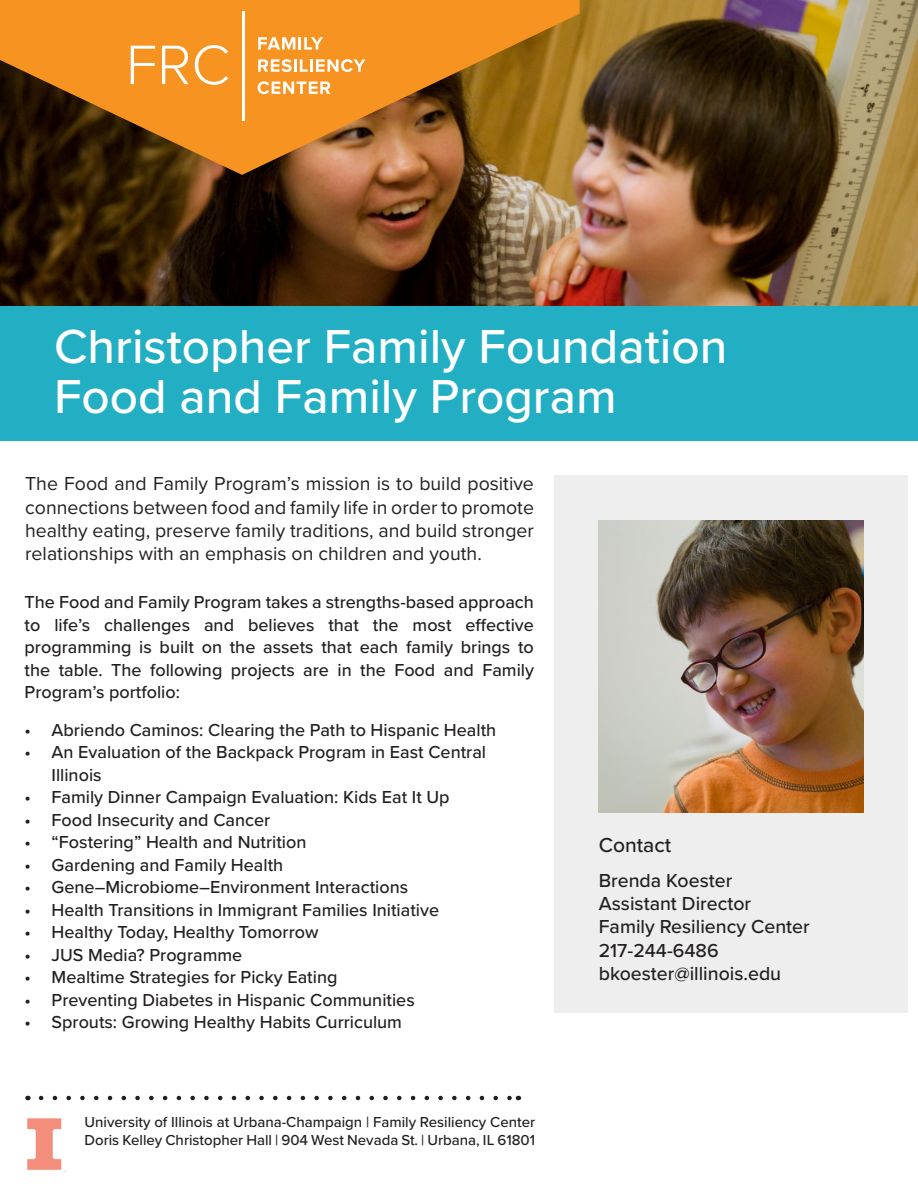
<style>
.page{position:relative;width:918px;height:1188px;background:#fff}
.page>*{position:absolute;margin:0;border:0;box-sizing:border-box;transform-origin:0 0}
.t1{font:500 49.5px/49.5px "Proxima Nova";color:#fff}
.t2{font:500 21px "Proxima Nova";color:#231f20}
.t3{font:19.5px/23.4px "Proxima Nova";color:#231f20;text-align:justify}
.t4{font:500 19.5px/23.4px "Proxima Nova";color:#231f20}
.t5{font:500 18px/22.5px "Proxima Nova";color:#231f20;text-align:justify}
.t6{font:500 15px "Proxima Nova";color:#231f20}
</style>
<div class="page">
<img style="left:0;top:0;width:918px;height:306px">
<svg style="left:0;top:0;width:580px;height:175px;background:#be751e"></svg>
<svg style="left:131px;top:46px;width:24px;height:38px"></svg>
<svg style="left:162px;top:46px;width:27px;height:38px"></svg>
<svg style="left:195px;top:45px;width:33px;height:40px"></svg>
<svg style="left:258px;top:37px;width:65px;height:13px"></svg>
<svg style="left:258px;top:59px;width:107px;height:13px"></svg>
<svg style="left:258px;top:81px;width:72px;height:13px"></svg>
<hr style="left:242px;top:11px;width:3px;height:110px;background:#fff">
<div style="left:0;top:306px;width:918px;height:135px;background:#22afc4"></div>
<div style="left:554px;top:475px;width:354px;height:538px;background:#eeeeef"></div>
<img style="left:599px;top:520px;width:264px;height:292px">
<svg style="left:41px;top:1096px;width:470px;height:4px"></svg>
<img style="left:27px;top:1118px;width:35px;height:52px">
<p class="t1" style="left:54px;top:320px;width:675px">Christopher Family Foundation<br>Food and Family Program</p>
<p class="t3" style="left:25px;top:471px;width:510px">The Food and Family Program’s mission is to build positive connections between food and family life in order to promote healthy eating, preserve family traditions, and build stronger relationships with an emphasis on children and youth.</p>
<p class="t5" style="left:25px;top:590px;width:511px">The Food and Family Program takes a strengths-based approach to life’s challenges and believes that the most effective programming is built on the assets that each family brings to the table. The following projects are in the Food and Family Program’s portfolio:</p>
<p class="t5" style="left:25px;top:718px;width:473px">• Abriendo Caminos: Clearing the Path to Hispanic Health</p>
<p class="t5" style="left:52px;top:740px;width:436px;text-indent:-27px">• An Evaluation of the Backpack Program in East Central<br>Illinois</p>
<p class="t5" style="left:25px;top:785px;width:427px">• Family Dinner Campaign Evaluation: Kids Eat It Up</p>
<p class="t5" style="left:25px;top:808px;width:247px">• Food Insecurity and Cancer</p>
<p class="t5" style="left:25px;top:830px;width:283px">• “Fostering” Health and Nutrition</p>
<p class="t5" style="left:25px;top:853px;width:260px">• Gardening and Family Health</p>
<p class="t5" style="left:25px;top:875px;width:385px">• Gene–Microbiome–Environment Interactions</p>
<p class="t5" style="left:25px;top:898px;width:416px">• Health Transitions in Immigrant Families Initiative</p>
<p class="t5" style="left:25px;top:920px;width:295px">• Healthy Today, Healthy Tomorrow</p>
<p class="t5" style="left:25px;top:943px;width:219px">• JUS Media? Programme</p>
<p class="t5" style="left:25px;top:965px;width:314px">• Mealtime Strategies for Picky Eating</p>
<p class="t5" style="left:25px;top:988px;width:392px">• Preventing Diabetes in Hispanic Communities</p>
<p class="t5" style="left:25px;top:1010px;width:379px">• Sprouts: Growing Healthy Habits Curriculum</p>
<p class="t6" style="left:85px;top:1111px;width:452px">University of Illinois at Urbana-Champaign | Family Resiliency Center</p>
<p class="t6" style="left:85px;top:1129px;width:452px">Doris Kelley Christopher Hall | 904 West Nevada St. | Urbana, IL 61801</p>
<p class="t2" style="left:599px;top:829px;width:74px">Contact</p>
<p class="t4" style="left:599px;top:868px;width:135px">Brenda Koester</p>
<p class="t4" style="left:599px;top:891px;width:212px">Assistant Director<br>Family Resiliency Center</p>
<p class="t4" style="left:599px;top:938px;width:121px">217-244-6486</p>
<p class="t4" style="left:599px;top:961px;width:184px">bkoester@illinois.edu</p>
</div>
